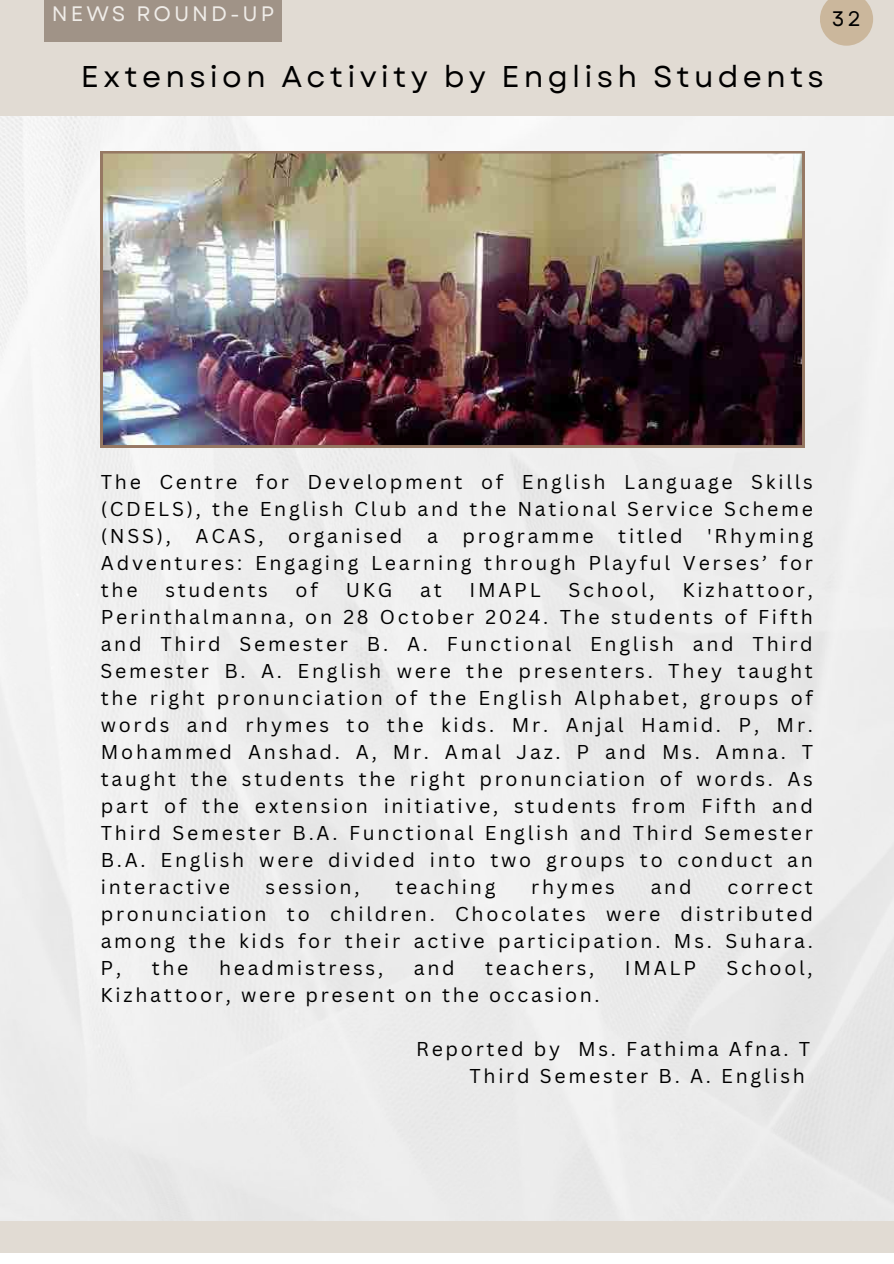
<style>
.page{position:relative;width:894px;height:1264px;background:#fff}
.page>*{position:absolute;margin:0;border:0;box-sizing:border-box;transform-origin:0 0}
.t1{font:30px "Garet";letter-spacing:.14em;color:#000}
.t2{font:21px "Garet";color:#000}
.t3{font:20.85px "Garet";letter-spacing:.14em;color:#fff}
.t4{font:19.5px/27px "Canva Sans";letter-spacing:.14em;color:#000;text-align:justify}
</style>
<div class="page">
<div style="left:0;top:115px;width:893px;height:1106px;background:#ededed"></div>
<div style="left:0;top:0;width:893px;height:115px;background:#e1dbd3"></div>
<div style="left:0;top:1221px;width:893px;height:31px;background:#e1dbd3"></div>
<div style="left:44px;top:0;width:238px;height:41px;background:#a09387"></div>
<img style="left:101px;top:151px;width:703px;height:296px">
<svg style="left:820px;top:0;width:52px;height:46px;background:#cebca4"></svg>
<p class="t3" style="left:52px;top:1px;width:223px">NEWS ROUND-UP</p>
<p class="t2" style="left:831px;top:5px;width:31px">32</p>
<h1 class="t1" style="left:81px;top:58px;width:744px">Extension Activity by English Students</h1>
<p class="t4" style="left:101px;top:468px;width:713px">The Centre for Development of English Language Skills (CDELS), the English Club and the National Service Scheme (NSS),</p>
<p class="t4" style="left:101px;top:522px;width:713px;text-indent:606px">'Rhyming Adventures: Engaging Learning through Playful Verses’ for the</p>
<p class="t4" style="left:195px;top:522px;width:69px">ACAS,</p>
<p class="t4" style="left:288px;top:522px;width:116px">organised</p>
<p class="t4" style="left:427px;top:522px;width:12px">a</p>
<p class="t4" style="left:462px;top:522px;width:133px">programme</p>
<p class="t4" style="left:618px;top:522px;width:66px">titled</p>
<p class="t4" style="left:165px;top:576px;width:104px">students</p>
<p class="t4" style="left:295px;top:576px;width:24px">of</p>
<p class="t4" style="left:345px;top:576px;width:48px">UKG</p>
<p class="t4" style="left:420px;top:576px;width:23px">at</p>
<p class="t4" style="left:469px;top:576px;width:73px">IMAPL</p>
<p class="t4" style="left:568px;top:576px;width:88px">School,</p>
<p class="t4" style="left:101px;top:576px;width:713px;text-indent:581px">Kizhattoor, Perinthalmanna, on 28 October 2024. The students of Fifth and Third Semester B. A. Functional English and Third Semester B. A. English were the presenters. They taught the right pronunciation of the English Alphabet, groups of words and rhymes to the kids. Mr. Anjal Hamid. P, Mr.<br>Mohammed Anshad. A, Mr. Amal Jaz. P and Ms. Amna. T taught the students the right pronunciation of words. As part of the extension initiative, students from Fifth and Third Semester B.A. Functional English and Third Semester B.A. English were divided into two groups to conduct an interactive</p>
<p class="t4" style="left:265px;top:873px;width:95px">session,</p>
<p class="t4" style="left:395px;top:873px;width:102px">teaching</p>
<p class="t4" style="left:531px;top:873px;width:85px">rhymes</p>
<p class="t4" style="left:650px;top:873px;width:42px">and</p>
<p class="t4" style="left:101px;top:873px;width:713px;text-indent:626px">correct pronunciation to children. Chocolates were distributed among the kids for their active participation. Ms. Suhara.<br>P,</p>
<p class="t4" style="left:152px;top:954px;width:38px">the</p>
<p class="t4" style="left:219px;top:954px;width:166px">headmistress,</p>
<p class="t4" style="left:413px;top:954px;width:42px">and</p>
<p class="t4" style="left:485px;top:954px;width:110px">teachers,</p>
<p class="t4" style="left:624px;top:954px;width:73px">IMALP</p>
<p class="t4" style="left:726px;top:954px;width:88px">School,</p>
<p class="t4" style="left:101px;top:981px;width:500px">Kizhattoor, were present on the occasion.</p>
<p class="t4" style="left:416px;top:1035px;width:395px;text-align:right">Reported by Ms. Fathima Afna. T<br>Third Semester B. A. English</p>
</div>
